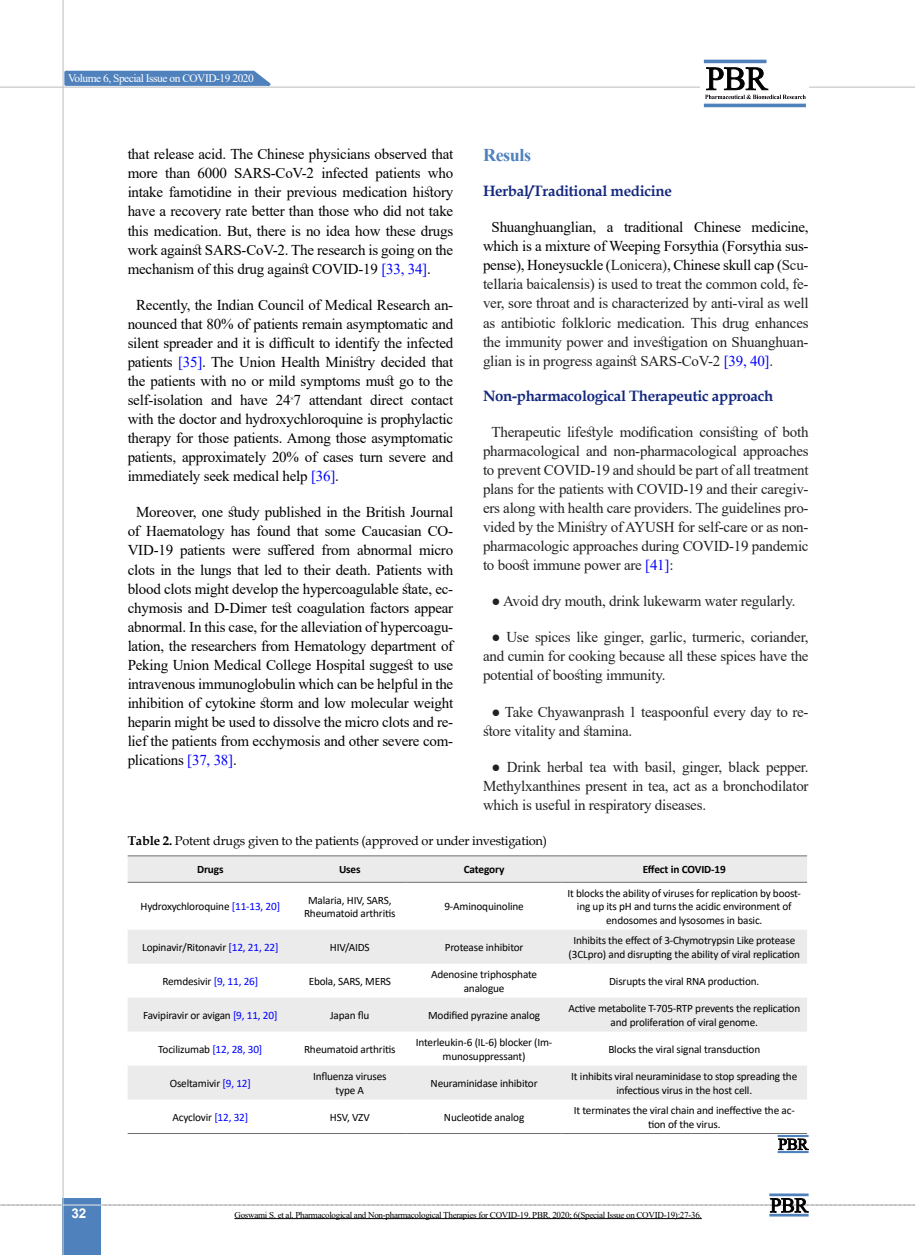
<style>
.page{position:relative;width:915px;height:1255px;background:#fff}
.page>*{position:absolute;margin:0;border:0;box-sizing:border-box;transform-origin:0 0}
.t1{font:700 18px "Times New Roman";letter-spacing:-.02em;color:#4f81bd}
.t2{font:15px/19px "Times New Roman";letter-spacing:-.015em;color:#000;text-align:justify}
.t3{font:15px/19px "Times New Roman";letter-spacing:-.015em;color:#222;text-align:justify}
.t4{font:700 15px "Book Antiqua";letter-spacing:-.02em;color:#14287e}
.t5{font:700 13.5px "Arial";color:#fff}
.t6{font:12.75px "Book Antiqua";letter-spacing:-.015em;color:#000}
.t7{font:11.4px "Times New Roman";letter-spacing:-.04em;color:#fff}
.t8{font:11.25px/13.5px "Calibri";letter-spacing:-.015em;color:#000;text-align:center}
.t9{font:700 11.25px "Calibri";letter-spacing:-.01em;color:#000}
.t10{font:9px "Times New Roman";letter-spacing:-.03em;color:#000}
.s1{color:#00f}
.s2{color:#000}
.s3{font-weight:700}
</style>
<div class="page">
<div style="left:63px;top:1198px;width:38px;height:56px;background:#4f81bd"></div>
<hr style="left:62px;top:0;width:2px;height:1254px;background:#c2c4c6">
<hr style="left:0;top:87px;width:914px;height:1px;background:#c2c4c6">
<svg style="left:63px;top:69px;width:215px;height:18px;background:#749bc9"></svg>
<svg style="left:0;top:1197px;width:915px;height:15px"></svg>
<hr style="left:769px;top:1193px;width:39px;height:3px;background:#4f81bd">
<hr style="left:769px;top:1213px;width:39px;height:3px;background:#4f81bd">
<div style="left:700px;top:56px;width:108px;height:49px;background:linear-gradient(to right,#fff,#fefeff)"></div>
<hr style="left:703px;top:60px;width:63px;height:3px;background:#4f81bd">
<hr style="left:703px;top:104px;width:102px;height:3px;background:#4f81bd">
<svg style="left:704px;top:67px;width:101px;height:32px"></svg>
<svg style="left:128px;top:856px;width:678px;height:243px;fill:#ebebec"></svg>
<hr style="left:128px;top:855px;width:165px;height:1px;background:#6d6e71">
<hr style="left:293px;top:855px;width:113px;height:1px;background:#6d6e71">
<hr style="left:406px;top:855px;width:155px;height:1px;background:#6d6e71">
<hr style="left:561px;top:855px;width:245px;height:1px;background:#6d6e71">
<hr style="left:128px;top:881px;width:165px;height:1px;background:#6d6e71">
<hr style="left:293px;top:881px;width:113px;height:1px;background:#6d6e71">
<hr style="left:406px;top:881px;width:155px;height:1px;background:#6d6e71">
<hr style="left:561px;top:881px;width:245px;height:1px;background:#6d6e71">
<hr style="left:128px;top:1133px;width:165px;height:1px;background:#6d6e71">
<hr style="left:293px;top:1133px;width:113px;height:1px;background:#6d6e71">
<hr style="left:406px;top:1133px;width:155px;height:1px;background:#6d6e71">
<hr style="left:561px;top:1133px;width:245px;height:1px;background:#6d6e71">
<svg style="left:778px;top:1138px;width:30px;height:11px"></svg>
<hr style="left:777px;top:1134px;width:31px;height:2px;background:#4f81bd">
<hr style="left:777px;top:1150px;width:31px;height:2px;background:#4f81bd">
<hr style="left:234px;top:1218px;width:467px;height:1px;background:#000">
<p class="t7" style="left:68px;top:70px;width:187px">Volume 6, Special Issue on COVID-19 2020</p>
<p class="t2" style="left:128px;top:144px;width:327px">that release acid. The Chinese physicians observed that more than 6000 SARS-CoV-2 infected patients who intake famotidine in their previous medication history have a recovery rate better than those who did not take this medication. But, there is no idea how these drugs work against SARS-CoV-2. The research is going on the mechanism of this drug against COVID-19 <span class="s1">[33, 34]</span>.</p>
<p class="t2" style="left:128px;top:295px;width:327px;text-indent:9px">Recently, the Indian Council of Medical Research an&shy;nounced that 80% of patients remain asymptomatic and silent spreader and it is difficult to identify the infected patients <span class="s1">[35]</span>. The Union Health Ministry decided that the patients with no or mild symptoms must go to the self-isolation and have 24<sup>×</sup>7 attendant direct contact with the doctor and hydroxychloroquine is prophylactic therapy for those patients. Among those asymptomatic patients, approximately 20% of cases turn severe and immediately seek medical help <span class="s1">[36]</span>.</p>
<p class="t2" style="left:128px;top:502px;width:327px;text-indent:9px">Moreover, one study published in the British Journal of Haematology has found that some Caucasian CO-VID-19 patients were suffered from abnormal micro clots in the lungs that led to their death. Patients with blood clots might develop the hypercoagulable state, ec&shy;chymosis and D-Dimer test coagulation factors appear abnormal. In this case, for the alleviation of hypercoagu&shy;lation, the researchers from Hematology department of Peking Union Medical College Hospital suggest to use intravenous immunoglobulin which can be helpful in the inhibition of cytokine storm and low molecular weight heparin might be used to dissolve the micro clots and re&shy;lief the patients from ecchymosis and other severe com&shy;plications <span class="s1">[37, 38]</span>.</p>
<p class="t1" style="left:483px;top:142px;width:50px">Resuls</p>
<p class="t4" style="left:483px;top:181px;width:190px">Herbal/Traditional medicine</p>
<p class="t3" style="left:483px;top:217px;width:327px;text-indent:9px"><span class="s2">Shuanghuanglian, a traditional Chinese medicine, which is a mixture of Weeping Forsythia (Forsythia sus&shy;pense), Honeysuckle (</span>Lonicera)<span class="s2">, Chinese skull cap (</span>Scu&shy;tellaria baicalensis) is used to treat the common cold, fe&shy;ver, sore throat and is characterized by anti-viral as well as antibiotic folkloric medication. This drug enhances the immunity power and investigation on Shuanghuan&shy;glian is in progress against SARS-CoV-2 <span class="s1">[39, 40]</span>.</p>
<p class="t4" style="left:483px;top:385px;width:291px">Non-pharmacological Therapeutic approach</p>
<p class="t3" style="left:483px;top:421px;width:327px;text-indent:9px">Therapeutic lifestyle modification consisting of both pharmacological and non-pharmacological approaches to prevent COVID-19 and should be part of all treatment plans for the patients with COVID-19 and their caregiv&shy;ers along with health care providers. The guidelines pro&shy;vided by the Ministry of AYUSH for self-care or as non&shy;pharmacologic approaches during COVID-19 pandemic to boost immune power are <span class="s1">[41]</span>:</p>
<p class="t3" style="left:491px;top:591px;width:305px">● Avoid dry mouth, drink lukewarm water regularly.</p>
<p class="t3" style="left:483px;top:627px;width:327px;text-indent:9px">● Use spices like ginger, garlic, turmeric, coriander, and cumin for cooking because all these spices have the potential of boosting immunity.</p>
<p class="t3" style="left:483px;top:701px;width:327px;text-indent:9px">● Take Chyawanprash 1 teaspoonful every day to re&shy;store vitality and stamina.</p>
<p class="t3" style="left:483px;top:756px;width:327px;text-indent:9px">● Drink herbal tea with basil, ginger, black pepper.<br>Methylxanthines present in tea, act as a bronchodilator which is useful in respiratory diseases.</p>
<p class="t6" style="left:128px;top:832px;width:421px"><span class="s3">Table 2.</span> Potent drugs given to the patients (approved or under investigation)</p>
<p class="t9" style="left:197px;top:861px;width:28px">Drugs</p>
<p class="t9" style="left:339px;top:861px;width:23px">Uses</p>
<p class="t9" style="left:463px;top:861px;width:42px">Category</p>
<p class="t9" style="left:642px;top:861px;width:84px">Effect in COVID-19</p>
<p class="t8" style="left:140px;top:899px;width:141px">Hydroxychloroquine <span class="s1">[11-13, 20]</span></p>
<p class="t8" style="left:304px;top:892px;width:93px">Malaria, HIV, SARS,<br>Rheumatoid arthritis</p>
<p class="t8" style="left:444px;top:899px;width:81px">9-Aminoquinoline</p>
<p class="t8" style="left:567px;top:886px;width:235px">It blocks the ability of viruses for replication by boost&shy;ing up its pH and turns the acidic environment of endosomes and lysosomes in basic.</p>
<p class="t5" style="left:71px;top:1203px;width:17px">32</p>
<p class="t8" style="left:142px;top:940px;width:138px">Lopinavir/Ritonavir <span class="s1">[12, 21, 22]</span></p>
<p class="t8" style="left:330px;top:940px;width:41px">HIV/AIDS</p>
<p class="t8" style="left:444px;top:940px;width:80px">Protease inhibitor</p>
<p class="t8" style="left:568px;top:933px;width:233px">Inhibits the effect of 3-Chymotrypsin Like protease (3CLpro) and disrupting the ability of viral replication</p>
<p class="t8" style="left:162px;top:974px;width:97px">Remdesivir <span class="s1">[9, 11, 26]</span></p>
<p class="t8" style="left:308px;top:974px;width:84px">Ebola, SARS, MERS</p>
<p class="t8" style="left:431px;top:967px;width:108px">Adenosine triphosphate analogue</p>
<p class="t8" style="left:609px;top:974px;width:152px">Disrupts the viral RNA production.</p>
<p class="t8" style="left:143px;top:1008px;width:136px">Favipiravir or avigan <span class="s1">[9, 11, 20]</span></p>
<p class="t8" style="left:330px;top:1008px;width:41px">Japan flu</p>
<p class="t8" style="left:428px;top:1008px;width:113px">Modified pyrazine analog</p>
<p class="t8" style="left:568px;top:1001px;width:233px">Active metabolite T-705-RTP prevents the replication and proliferation of viral genome.</p>
<p class="t8" style="left:158px;top:1042px;width:105px">Tocilizumab <span class="s1">[12, 28, 30]</span></p>
<p class="t8" style="left:304px;top:1042px;width:93px">Rheumatoid arthritis</p>
<p class="t8" style="left:415px;top:1035px;width:138px">Interleukin-6 (IL-6) blocker (Im&shy;munosuppressant)</p>
<p class="t8" style="left:608px;top:1042px;width:153px">Blocks the viral signal transduction</p>
<p class="t8" style="left:170px;top:1075px;width:83px">Oseltamivir <span class="s1">[9, 12]</span></p>
<p class="t8" style="left:313px;top:1069px;width:75px">Influenza viruses type A</p>
<p class="t8" style="left:430px;top:1075px;width:108px">Neuraminidase inhibitor</p>
<p class="t8" style="left:571px;top:1069px;width:227px">It inhibits viral neuraminidase to stop spreading the infectious virus in the host cell.</p>
<p class="t8" style="left:172px;top:1109px;width:77px">Acyclovir <span class="s1">[12, 32]</span></p>
<p class="t8" style="left:330px;top:1109px;width:41px">HSV, VZV</p>
<p class="t8" style="left:444px;top:1109px;width:82px">Nucleotide analog</p>
<p class="t8" style="left:573px;top:1103px;width:222px">It terminates the viral chain and ineffective the ac&shy;tion of the virus.</p>
<p class="t10" style="left:234px;top:1208px;width:468px">Goswami S. et al. Pharmacological and Non-pharmacological Therapies for COVID-19. PBR. 2020; 6(Special Issue on COVID-19):27-36.</p>
</div>
